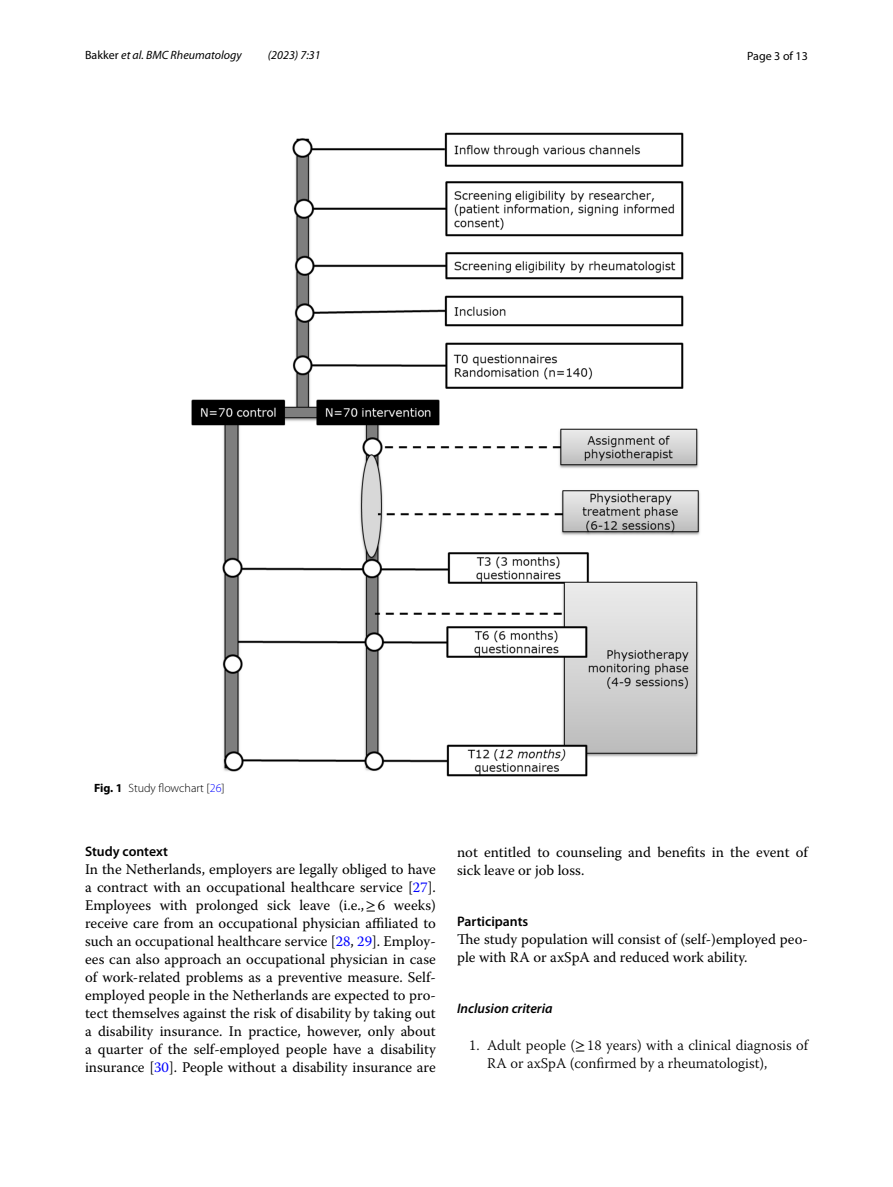
<style>
.page{position:relative;width:893px;height:1187px;background:#fff}
.page>*{position:absolute;margin:0;border:0;box-sizing:border-box;transform-origin:0 0}
.t1{font:14.7px/18px "Warnock Pro";color:#000}
.t2{font:300 14.7px/18px "Warnock Pro";color:#000}
.t3{font:600 13.8px "Myriad Pro";color:#000}
.t4{font:italic 600 13.8px "Myriad Pro";color:#000}
.t5{font:italic 12px "Myriad Pro";color:#000}
.t6{font:300 12px "Myriad Pro";color:#000}
.t7{font:12px "Myriad Pro";color:#000}
.s1{font-style:normal}
.s2{font-weight:700}
.s3{color:#00f}
.s4{font-family:"STIX"}
.s5{font-family:"STIX";font-weight:400}
</style>
<div class="page">
<img style="left:191px;top:133px;width:509px;height:643px">
<p class="t5" style="left:85px;top:48px;width:158px"><span class="s1">Bakker</span> et al. BMC Rheumatology</p>
<p class="t5" style="left:268px;top:48px;width:54px">(2023) 7:31</p>
<p class="t7" style="left:747px;top:48px;width:62px">Page 3 of 13</p>
<p class="t6" style="left:94px;top:781px;width:132px"><span class="s2">Fig. 1</span> Study flowchart [<span class="s3">26</span>]</p>
<p class="t3" style="left:85px;top:842px;width:84px">Study context</p>
<p class="t1" style="left:85px;top:860px;width:352px;text-align:justify">In the Netherlands, employers are legally obliged to have a contract with an occupational healthcare service [<span class="s3">27</span>].<br>Employees with prolonged sick leave (i.e.,<span class="s4">≥</span>6 weeks) receive care from an occupational physician affiliated to such an occupational healthcare service [<span class="s3">28</span>, <span class="s3">29</span>]. Employ&shy;ees can also approach an occupational physician in case of work-related problems as a preventive measure. Self&shy;employed people in the Netherlands are expected to pro&shy;tect themselves against the risk of disability by taking out a disability insurance. In practice, however, only about a quarter of the self-employed people have a disability insurance [<span class="s3">30</span>]. People without a disability insurance are</p>
<p class="t1" style="left:457px;top:842px;width:352px">not entitled to counseling and benefits in the event of sick leave or job loss.</p>
<p class="t3" style="left:457px;top:912px;width:73px">Participants</p>
<p class="t1" style="left:457px;top:929px;width:352px">The study population will consist of (self-)employed peo&shy;ple with RA or axSpA and reduced work ability.</p>
<p class="t4" style="left:457px;top:999px;width:97px">Inclusion criteria</p>
<p class="t2" style="left:487px;top:1035px;width:322px;text-indent:-18px">1. Adult people (<span class="s5">≥</span>18 years) with a clinical diagnosis of<br>RA or axSpA (confirmed by a rheumatologist),</p>
</div>
